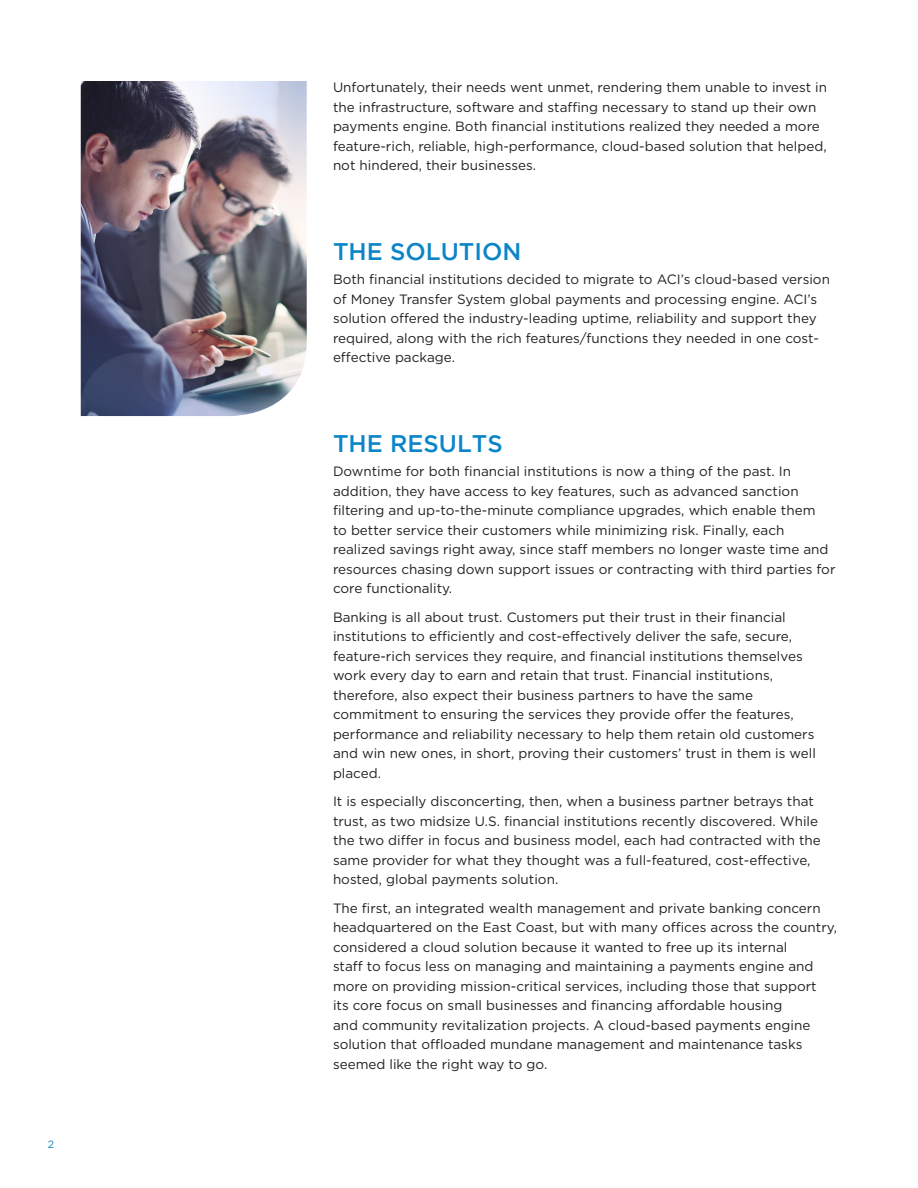
<style>
.page{position:relative;width:918px;height:1188px;background:#fff}
.page>*{position:absolute;margin:0;border:0;box-sizing:border-box;transform-origin:0 0}
.subheads{font:500 24px "Gotham";color:#0c85c8}
.body_text{font:13.5px/19.5px "Gotham HTF";color:#231f20}
.callout{font:10.5px "Gotham HTF";color:#0c85c8}
</style>
<div class="page">
<img style="left:81px;top:81px;width:226px;height:335px">
<p class="callout" style="left:48px;top:1139px;width:8px">2</p>
<p class="body_text" style="left:333px;top:77px;width:496px">Unfortunately, their needs went unmet, rendering them unable to invest in the infrastructure, software and staffing necessary to stand up their own payments engine. Both financial institutions realized they needed a more feature-rich, reliable, high-performance, cloud-based solution that helped, not hindered, their businesses.</p>
<p class="subheads" style="left:333px;top:236px;width:190px">THE SOLUTION</p>
<p class="body_text" style="left:333px;top:269px;width:499px">Both financial institutions decided to migrate to ACI’s cloud-based version of Money Transfer System global payments and processing engine. ACI’s solution offered the industry-leading uptime, reliability and support they required, along with the rich features/functions they needed in one cost&shy;effective package.</p>
<p class="subheads" style="left:333px;top:428px;width:171px">THE RESULTS</p>
<p class="body_text" style="left:333px;top:461px;width:504px">Downtime for both financial institutions is now a thing of the past. In addition, they have access to key features, such as advanced sanction filtering and up-to-the-minute compliance upgrades, which enable them<br>to better service their customers while minimizing risk. Finally, each realized savings right away, since staff members no longer waste time and resources chasing down support issues or contracting with third parties for core functionality.</p>
<p class="body_text" style="left:333px;top:607px;width:485px">Banking is all about trust. Customers put their trust in their financial institutions to efficiently and cost-effectively deliver the safe, secure, feature-rich services they require, and financial institutions themselves work every day to earn and retain that trust. Financial institutions, therefore, also expect their business partners to have the same commitment to ensuring the services they provide offer the features, performance and reliability necessary to help them retain old customers and win new ones, in short, proving their customers’ trust in them is well placed.</p>
<p class="body_text" style="left:333px;top:791px;width:489px">It is especially disconcerting, then, when a business partner betrays that trust, as two midsize U.S. financial institutions recently discovered. While the two differ in focus and business model, each had contracted with the same provider for what they thought was a full-featured, cost-effective, hosted, global payments solution.</p>
<p class="body_text" style="left:333px;top:898px;width:506px">The first, an integrated wealth management and private banking concern headquartered on the East Coast, but with many offices across the country, considered a cloud solution because it wanted to free up its internal<br>staff to focus less on managing and maintaining a payments engine and more on providing mission-critical services, including those that support<br>its core focus on small businesses and financing affordable housing<br>and community revitalization projects. A cloud-based payments engine solution that offloaded mundane management and maintenance tasks seemed like the right way to go.</p>
</div>
